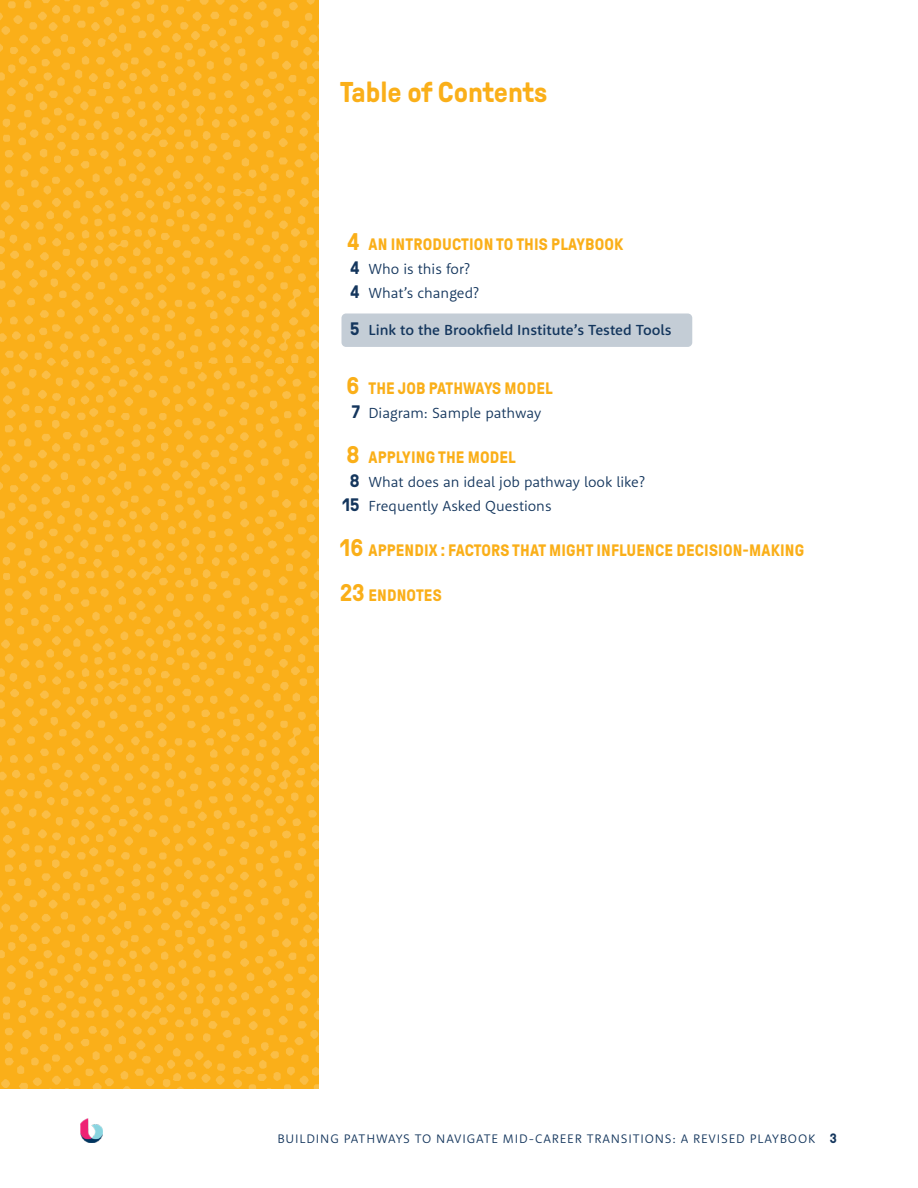
<style>
.page{position:relative;width:918px;height:1188px;background:#fff}
.page>*{position:absolute;margin:0;border:0;box-sizing:border-box;transform-origin:0 0}
.t1{font:700 28.5px "GT Pressura";letter-spacing:-.005em;color:#faaf19}
.t2{font:700 16.5px "GT Pressura";letter-spacing:.01em;color:#faaf19}
.t3{font:300 15px "Rooney Sans";color:#14365d}
.t4{font:500 15px "Rooney Sans";color:#14365d}
.t5{font:300 12.75px "Rooney Sans";letter-spacing:.065em;color:#14365d}
.s1{font-size:24px}
.s2{font-family:"GT Pressura";font-weight:700;font-size:18px}
.s3{font-family:"GT Pressura";font-weight:700;font-size:13.5px}
</style>
<div class="page">
<img style="left:81px;top:1119px;width:22px;height:23px">
<div style="left:342px;top:314px;width:350px;height:33px;background:#c4cdd6;border-radius:4px"></div>
<svg style="left:0;top:0;width:319px;height:1089px;background:#fab222"></svg>
<p class="t1" style="left:340px;top:77px;width:209px">Table of Contents</p>
<p class="t2" style="left:348px;top:235px;width:277px"><span class="s1">4</span> AN INTRODUCTION TO THIS PLAYBOOK</p>
<p class="t3" style="left:351px;top:259px;width:121px"><span class="s2">4</span> Who is this for?</p>
<p class="t3" style="left:351px;top:283px;width:130px"><span class="s2">4</span> What’s changed?</p>
<p class="t4" style="left:350px;top:320px;width:323px"><span class="s2">5</span> Link to the Brookfield Institute’s Tested Tools</p>
<p class="t2" style="left:347px;top:379px;width:208px"><span class="s1">6</span> THE JOB PATHWAYS MODEL</p>
<p class="t3" style="left:352px;top:403px;width:191px"><span class="s2">7</span> Diagram: Sample pathway</p>
<p class="t2" style="left:346px;top:448px;width:171px"><span class="s1">8</span> APPLYING THE MODEL</p>
<p class="t3" style="left:350px;top:472px;width:297px"><span class="s2">8</span> What does an ideal job pathway look like?</p>
<p class="t3" style="left:342px;top:496px;width:211px"><span class="s2">15</span> Frequently Asked Questions</p>
<p class="t2" style="left:340px;top:541px;width:466px"><span class="s1">16</span> APPENDIX : FACTORS THAT MIGHT INFLUENCE DECISION-MAKING</p>
<p class="t2" style="left:340px;top:586px;width:103px"><span class="s1">23</span> ENDNOTES</p>
<p class="t5" style="left:277px;top:1130px;width:561px">BUILDING PATHWAYS TO NAVIGATE MID-CAREER TRANSITIONS: A REVISED PLAYBOOK <span class="s3">3</span></p>
</div>
